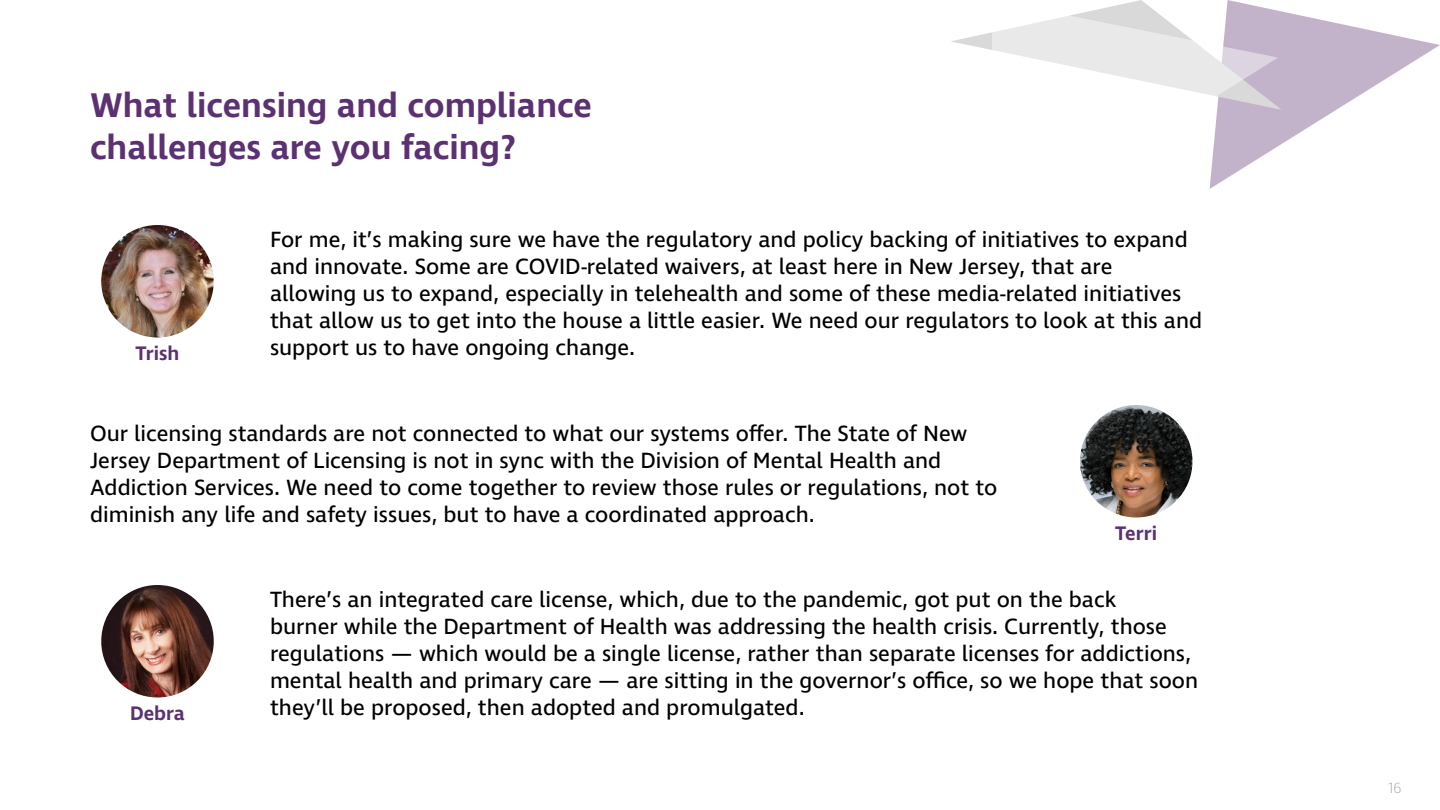
<style>
.page{position:relative;width:1440px;height:810px;background:#fff}
.page>*{position:absolute;margin:0;border:0;box-sizing:border-box;transform-origin:0 0}
.t1{font:600 35px/42px "Ingra";color:#5c3171}
.t2{font:22.5px/27px "Ingra";color:#000}
.t3{font:600 20px "Ingra";color:#5c3171}
.t4{font:200 15px "Ingra";color:#989899}
</style>
<div class="page">
<svg style="left:951px;top:10px;width:489px;height:136px"></svg>
<svg style="left:992px;top:0;width:286px;height:189px"></svg>
<img style="left:101px;top:585px;width:113px;height:113px;border-radius:56px">
<img style="left:101px;top:225px;width:113px;height:113px;border-radius:56px">
<img style="left:1080px;top:405px;width:112px;height:113px;border-radius:56px">
<h1 class="t1" style="left:90px;top:86px;width:503px">What licensing and compliance challenges are you facing?</h1>
<p class="t3" style="left:135px;top:341px;width:46px">Trish</p>
<p class="t2" style="left:270px;top:227px;width:934px">For me, it’s making sure we have the regulatory and policy backing of initiatives to expand and innovate. Some are COVID-related waivers, at least here in New Jersey, that are allowing us to expand, especially in telehealth and some of these media-related initiatives that allow us to get into the house a little easier. We need our regulators to look at this and support us to have ongoing change.</p>
<p class="t2" style="left:90px;top:421px;width:909px">Our licensing standards are not connected to what our systems offer. The State of New Jersey Department of Licensing is not in sync with the Division of Mental Health and Addiction Services. We need to come together to review those rules or regulations, not to diminish any life and safety issues, but to have a coordinated approach.</p>
<p class="t3" style="left:1115px;top:521px;width:43px">Terri</p>
<p class="t2" style="left:270px;top:587px;width:930px">There’s an integrated care license, which, due to the pandemic, got put on the back<br>burner while the Department of Health was addressing the health crisis. Currently, those regulations — which would be a single license, rather than separate licenses for addictions, mental health and primary care — are sitting in the governor’s office, so we hope that soon</p>
<p class="t3" style="left:130px;top:701px;width:56px">Debra</p>
<p class="t2" style="left:270px;top:695px;width:536px">they’ll be proposed, then adopted and promulgated.</p>
<p class="t4" style="left:1389px;top:779px;width:14px">16</p>
</div>
